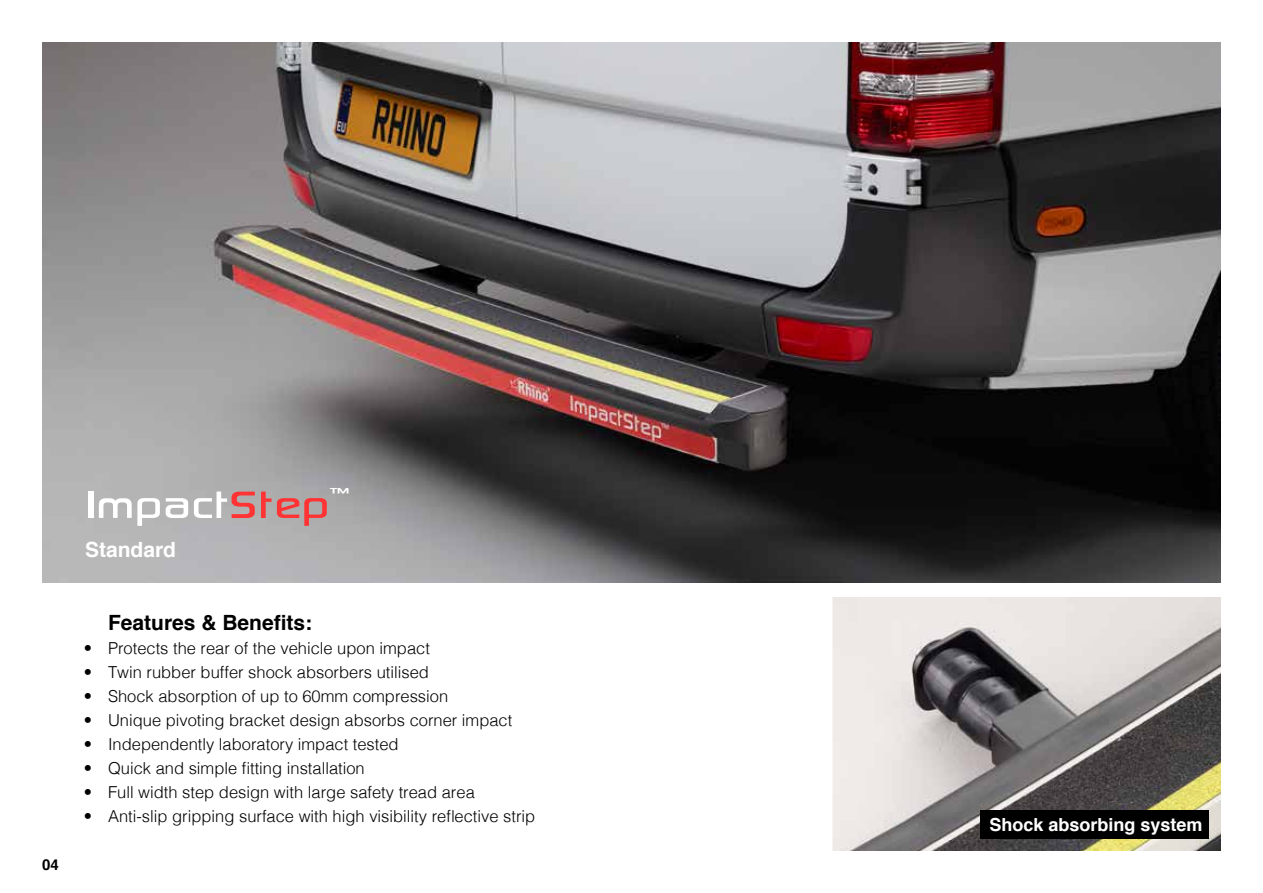
<style>
.page{position:relative;width:1263px;height:893px;background:#fff}
.page>*{position:absolute;margin:0;border:0;box-sizing:border-box;transform-origin:0 0}
.t1{font:54px "Sony Sketch EF";color:#fff}
.t2{font:700 21px "Helvetica";color:#000}
.t3{font:700 21px "Helvetica";color:#fff}
.t4{font:700 18px "Helvetica";color:#fff}
.t5{font:300 16.5px "Helvetica";color:#000}
.t6{font:700 15px "Helvetica";color:#000}
.s1{color:#f33}
</style>
<div class="page">
<img style="left:43px;top:43px;width:1177px;height:539px">
<img style="left:832px;top:597px;width:388px;height:253px">
<div style="left:980px;top:810px;width:229px;height:29px;background:#000"></div>
<p class="t6" style="left:42px;top:852px;width:18px">04</p>
<h1 class="t1" style="left:85px;top:474px;width:266px">Impact<span class="s1">Step</span><sup>™</sup></h1>
<p class="t3" style="left:85px;top:533px;width:93px">Standard</p>
<p class="t2" style="left:108px;top:606px;width:206px">Features &amp; Benefits:</p>
<p class="t5" style="left:84px;top:634px;width:348px">• Protects the rear of the vehicle upon impact</p>
<p class="t5" style="left:84px;top:658px;width:347px">• Twin rubber buffer shock absorbers utilised</p>
<p class="t5" style="left:84px;top:682px;width:366px">• Shock absorption of up to 60mm compression</p>
<p class="t5" style="left:84px;top:706px;width:430px">• Unique pivoting bracket design absorbs corner impact</p>
<p class="t5" style="left:84px;top:730px;width:316px">• Independently laboratory impact tested</p>
<p class="t5" style="left:84px;top:754px;width:282px">• Quick and simple fitting installation</p>
<p class="t5" style="left:84px;top:778px;width:393px">• Full width step design with large safety tread area</p>
<p class="t5" style="left:84px;top:802px;width:453px">• Anti-slip gripping surface with high visibility reflective strip</p>
<p class="t4" style="left:989px;top:810px;width:215px">Shock absorbing system</p>
</div>
